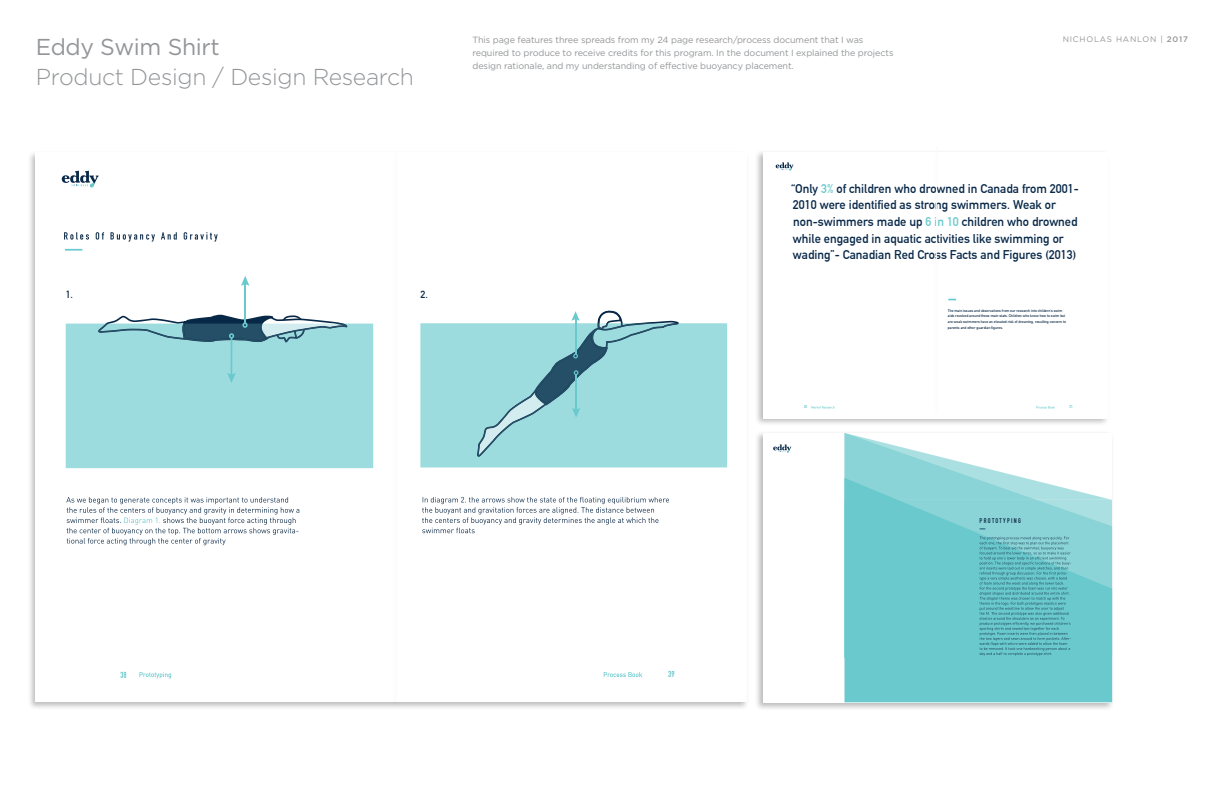
<style>
.page{position:relative;width:1224px;height:792px;background:#fff}
.page>*{position:absolute;margin:0;border:0;box-sizing:border-box;transform-origin:0 0}
.PROJECT_DISCRIPTION{font:300 23px "Gotham";letter-spacing:-.015em;color:#939598}
.PROJECT_DISCRIPTION-2{font:23px "Gotham";letter-spacing:-.015em;color:#939598}
.t1{font:700 12.4px/16.6px "DIN Alternate";color:#082848}
.t2{font:700 10.3px "DIN Alternate";color:#102d49}
.Body_Non_Numbered{font:9px/13px "Gotham";letter-spacing:-.01em;color:#939598}
.t3{font:700 8.6px "DIN Condensed";color:#6ac9cd}
.t4{font:8px "Gotham";letter-spacing:.1em;color:#939598}
.t5{font:700 6.7px "DIN Condensed";letter-spacing:.2em;color:#102d49}
.t6{font:700 4.1px "DIN Condensed";color:#6ac9cd}
.t7{font:700 3.7px/5.8px "DIN Alternate";color:#102d49}
.s1{font-weight:500}
.s2{color:#6ac9cd}
</style>
<div class="page">
<div style="left:755px;top:150px;width:355px;height:277px;background:#231f20;opacity:.3"></div>
<div style="left:764px;top:152px;width:344px;height:266px;background:#fff"></div>
<svg style="left:776px;top:162px;width:18px;height:9px"></svg>
<hr style="left:936px;top:146px;width:1px;height:259px;background:#fcfcfc">
<svg style="left:811px;top:406px;width:23px;height:3px"></svg>
<svg style="left:1036px;top:406px;width:19px;height:3px"></svg>
<div style="left:27px;top:150px;width:722px;height:561px;background:#231f20;opacity:.3"></div>
<div style="left:36px;top:153px;width:711px;height:549px;background:#fff"></div>
<svg style="left:62px;top:171px;width:37px;height:17px"></svg>
<div style="left:420px;top:323px;width:307px;height:144px;background:#9cdbde"></div>
<div style="left:66px;top:324px;width:307px;height:144px;background:#9cdbde"></div>
<hr style="left:244px;top:283px;width:2px;height:40px;background:#6ac9cd">
<svg style="left:241px;top:276px;width:8px;height:10px"></svg>
<hr style="left:231px;top:338px;width:1px;height:38px;background:#6ac9cd">
<svg style="left:227px;top:373px;width:9px;height:10px"></svg>
<svg style="left:98px;top:314px;width:250px;height:29px"></svg>
<svg style="left:477px;top:311px;width:202px;height:146px"></svg>
<svg style="left:65px;top:249px;width:17px;height:2px"></svg>
<div style="left:392px;top:159px;width:7px;height:547px;background:#fdfdfd"></div>
<svg style="left:139px;top:672px;width:32px;height:7px"></svg>
<svg style="left:604px;top:672px;width:38px;height:5px"></svg>
<svg style="left:120px;top:672px;width:6px;height:6px"></svg>
<svg style="left:64px;top:232px;width:154px;height:10px"></svg>
<svg style="left:66px;top:497px;width:233px;height:48px"></svg>
<svg style="left:422px;top:497px;width:247px;height:36px"></svg>
<div style="left:755px;top:431px;width:359px;height:280px;background:#231f20;opacity:.3"></div>
<div style="left:764px;top:433px;width:348px;height:269px;background:#fff"></div>
<svg style="left:773px;top:444px;width:18px;height:9px"></svg>
<div style="left:844px;top:657px;width:268px;height:45px;background:#6ac9cd"></div>
<svg style="left:844px;top:433px;width:268px;height:224px"></svg>
<svg style="left:980px;top:537px;width:91px;height:119px"></svg>
<p class="PROJECT_DISCRIPTION-2" style="left:36px;top:34px;width:186px">Eddy Swim Shirt</p>
<p class="PROJECT_DISCRIPTION" style="left:36px;top:65px;width:380px">Product Design / Design Research</p>
<p class="t2" style="left:66px;top:287px;width:9px">1.</p>
<p class="t2" style="left:420px;top:287px;width:9px">2.</p>
<p class="Body_Non_Numbered" style="left:472px;top:33px;width:423px">This page features three spreads from my 24 page research/process document that I was required to produce to receive credits for this program. In the document I explained the projects design rationale, and my understanding of effective buoyancy placement.</p>
<p class="t4" style="left:1063px;top:34px;width:127px">NICHOLAS HANLON | <span class="s1">2017</span></p>
<p class="t1" style="left:791px;top:179px;width:289px">“Only <span class="s2">3%</span> of children who drowned in Canada from 2001- 2010 were identified as strong swimmers. Weak or non-swimmers made up <span class="s2">6 in 10</span> children who drowned while engaged in aquatic activities like swimming or wading”- Canadian Red Cross Facts and Figures (2013)</p>
<p class="t7" style="left:948px;top:307px;width:120px">The main issues and observations from our research into childern’s swim aids revolved around these main stats. Children who know how to swim but are weak swimmers have an elevated risk of drowning, resulting concern to parents and other guardian figures.</p>
<p class="t6" style="left:804px;top:405px;width:5px">20</p>
<p class="t6" style="left:1070px;top:404px;width:5px">21</p>
<p class="t5" style="left:980px;top:516px;width:43px">PROTOTYPING</p>
<p class="t3" style="left:668px;top:668px;width:8px">39</p>
</div>
